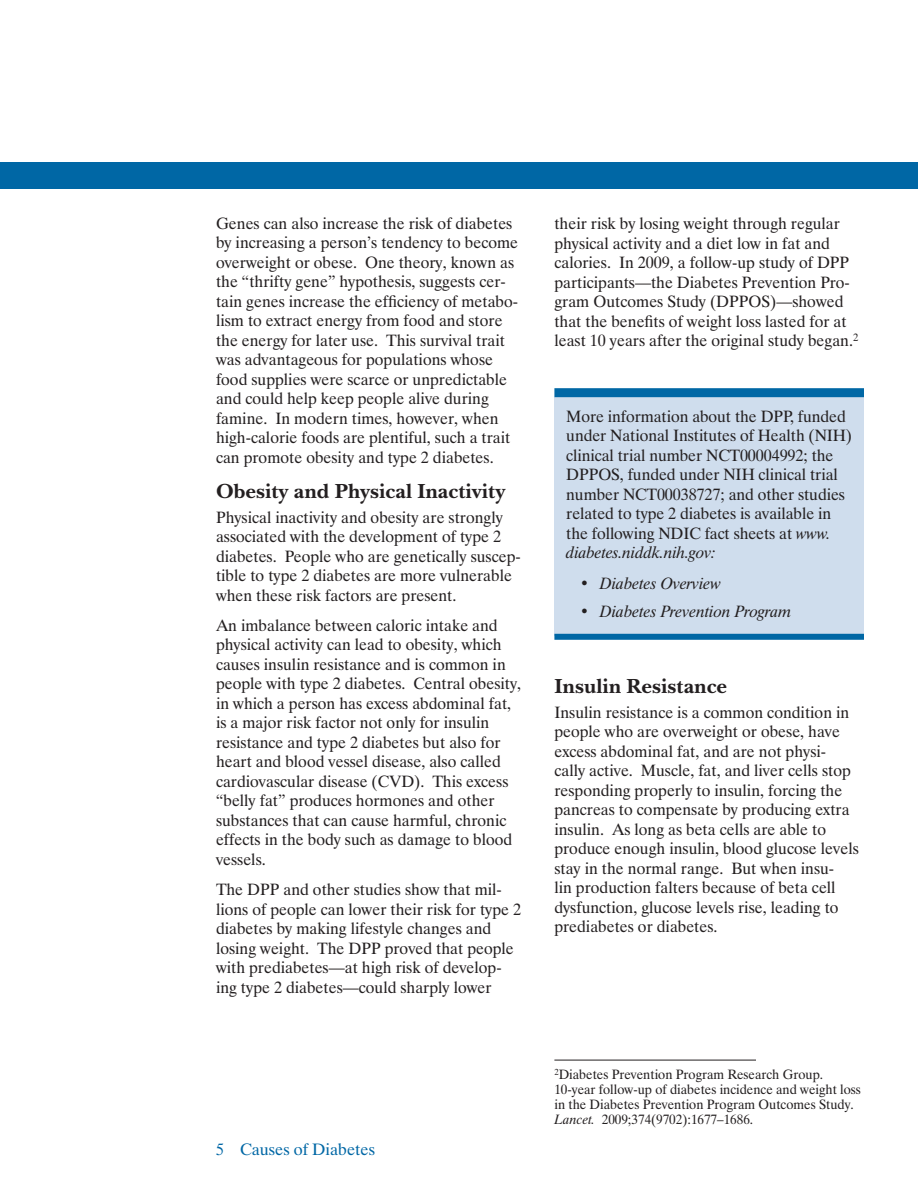
<style>
.page{position:relative;width:918px;height:1188px;background:#fff}
.page>*{position:absolute;margin:0;border:0;box-sizing:border-box;transform-origin:0 0}
.t1{font:700 21px "New Baskerville ITC";color:#231f20}
.t2{font:16.5px "Dutch 801 BT";color:#0067a5}
.t3{font:16.35px/19.5px "Dutch 801 BT";color:#231f20}
.t4{font:italic 16.35px "Dutch 801 BT";color:#231f20}
.t5{font:13.5px/15px "Dutch 801 BT";color:#231f20}
.s1{font-size:16.35px}
.s2{font-style:italic}
</style>
<div class="page">
<div style="left:554px;top:397px;width:310px;height:238px;background:#cfdded"></div>
<div style="left:0;top:162px;width:918px;height:27px;background:#0067a5"></div>
<div style="left:554px;top:388px;width:310px;height:9px;background:#0067a5"></div>
<div style="left:554px;top:634px;width:310px;height:6px;background:#0067a5"></div>
<hr style="left:554px;top:1060px;width:202px;height:1px;background:#231f20">
<p class="t3" style="left:216px;top:213px;width:304px">Genes can also increase the risk of diabetes by increasing a person’s tendency to become overweight or obese. One theory, known as the “thrifty gene” hypothesis, suggests cer&shy;tain genes increase the efficiency of metabo&shy;lism to extract energy from food and store the energy for later use. This survival trait was advantageous for populations whose food supplies were scarce or unpredictable and could help keep people alive during famine. In modern times, however, when high-calorie foods are plentiful, such a trait can promote obesity and type 2 diabetes.</p>
<h3 class="t1" style="left:216px;top:478px;width:291px">Obesity and Physical Inactivity</h3>
<p class="t3" style="left:216px;top:507px;width:306px">Physical inactivity and obesity are strongly associated with the development of type 2 diabetes. People who are genetically suscep&shy;tible to type 2 diabetes are more vulnerable when these risk factors are present.</p>
<p class="t3" style="left:216px;top:615px;width:307px">An imbalance between caloric intake and physical activity can lead to obesity, which causes insulin resistance and is common in people with type 2 diabetes. Central obesity, in which a person has excess abdominal fat, is a major risk factor not only for insulin resistance and type 2 diabetes but also for heart and blood vessel disease, also called cardiovascular disease (CVD). This excess “belly fat” produces hormones and other substances that can cause harmful, chronic effects in the body such as damage to blood vessels.</p>
<p class="t3" style="left:216px;top:880px;width:307px">The DPP and other studies show that mil&shy;lions of people can lower their risk for type 2 diabetes by making lifestyle changes and losing weight. The DPP proved that people with prediabetes—at high risk of develop&shy;ing type 2 diabetes—could sharply lower</p>
<p class="t2" style="left:216px;top:1139px;width:161px"><span class="s1">5</span> Causes of Diabetes</p>
<p class="t3" style="left:554px;top:213px;width:305px">their risk by losing weight through regular physical activity and a diet low in fat and calories. In 2009, a follow-up study of DPP participants—the Diabetes Prevention Pro&shy;gram Outcomes Study (DPPOS)—showed that the benefits of weight loss lasted for at least 10 years after the original study began.<sup>2</sup></p>
<p class="t3" style="left:566px;top:406px;width:287px">More information about the DPP, funded under National Institutes of Health (NIH) clinical trial number NCT00004992; the DPPOS, funded under NIH clinical trial number NCT00038727; and other studies related to type 2 diabetes is available in the following NDIC fact sheets at <span class="s2">www. diabetes.niddk.nih.gov:</span></p>
<p class="t4" style="left:580px;top:573px;width:143px">• Diabetes Overview</p>
<p class="t4" style="left:580px;top:601px;width:213px">• Diabetes Prevention Program</p>
<h3 class="t1" style="left:554px;top:673px;width:174px">Insulin Resistance</h3>
<p class="t3" style="left:554px;top:702px;width:306px">Insulin resistance is a common condition in people who are overweight or obese, have excess abdominal fat, and are not physi&shy;cally active. Muscle, fat, and liver cells stop responding properly to insulin, forcing the pancreas to compensate by producing extra insulin. As long as beta cells are able to produce enough insulin, blood glucose levels stay in the normal range. But when insu-<br>lin production falters because of beta cell dysfunction, glucose levels rise, leading to prediabetes or diabetes.</p>
<p class="t5" style="left:554px;top:1067px;width:308px"><sup>2</sup>Diabetes Prevention Program Research Group.<br>10-year follow-up of diabetes incidence and weight loss in the Diabetes Prevention Program Outcomes Study.<br><span class="s2">Lancet.</span> 2009;374(9702):1677–1686.</p>
</div>
